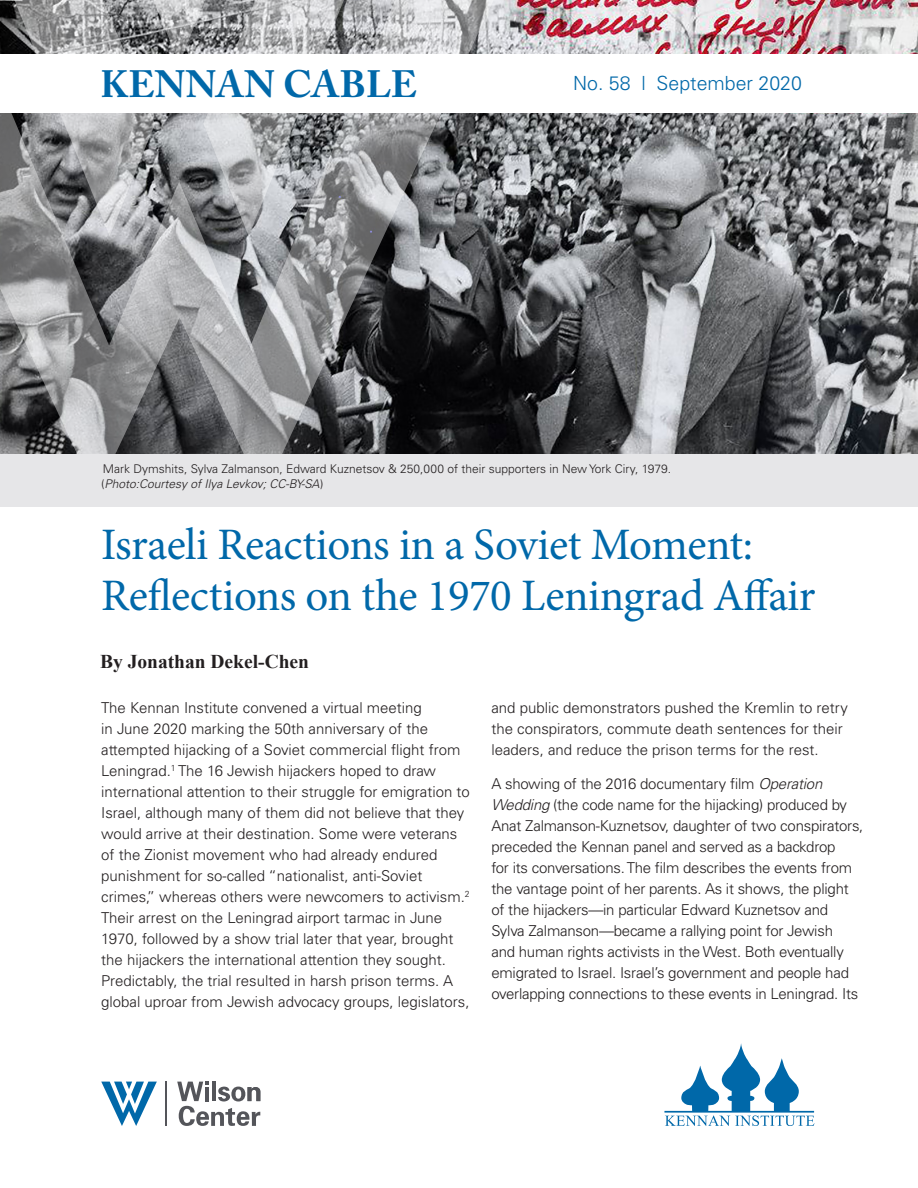
<style>
.page{position:relative;width:918px;height:1188px;background:#fff}
.page>*{position:absolute;margin:0;border:0;box-sizing:border-box;transform-origin:0 0}
.t1{font:45px/51px "Minion Pro";letter-spacing:-.01em;color:#0068a9}
.t2{font:700 37.8px "Adobe Caslon Pro";letter-spacing:.005em;color:#0068a9}
.brief{font:700 19.5px "Times New Roman";color:#231f20}
.t3{font:300 19.5px "Univers LT Std";color:#0068a9}
.body{font:300 15px/21px "Univers LT Std";color:#231f20}
.t4{font:300 12px/15px "Univers LT Std";color:#231f20}
.s1{font-style:italic}
</style>
<div class="page">
<img style="left:506px;top:0;width:412px;height:454px">
<svg style="left:0;top:0;width:506px;height:454px;background:#737476"></svg>
<svg style="left:4px;top:0;width:351px;height:236px;background:#97989a"></svg>
<svg style="left:664px;top:1043px;width:151px;height:83px"></svg>
<div style="left:0;top:54px;width:918px;height:59px;background:#fff"></div>
<div style="left:0;top:454px;width:918px;height:53px;background:#e6e6e8"></div>
<hr style="left:166px;top:1082px;width:1px;height:44px;background:#54555a">
<svg style="left:177px;top:1082px;width:83px;height:44px"></svg>
<svg style="left:101px;top:1082px;width:56px;height:44px"></svg>
<p class="t2" style="left:100px;top:62px;width:318px">KENNAN CABLE</p>
<p class="t3" style="left:573px;top:72px;width:230px">No. 58 l September 2020</p>
<p class="t4" style="left:101px;top:461px;width:571px">Mark Dymshits, Sylva Zalmanson, Edward Kuznetsov &amp; 250,000 of their supporters in New York Ciry, 1979. (<span class="s1">Photo:Courtesy of Ilya Levkov; CC-BY-SA</span>)</p>
<p class="t1" style="left:101px;top:520px;width:716px">Israeli Reactions in a Soviet Moment:<br>Reflections on the 1970 Leningrad Affair</p>
<p class="brief" style="left:100px;top:648px;width:211px">By Jonathan Dekel-Chen</p>
<p class="body" style="left:101px;top:697px;width:370px">The Kennan Institute convened a virtual meeting<br>in June 2020 marking the 50th anniversary of the attempted hijacking of a Soviet commercial flight from Leningrad.<sup>1</sup> The 16 Jewish hijackers hoped to draw international attention to their struggle for emigration to Israel, although many of them did not believe that they would arrive at their destination. Some were veterans of the Zionist movement who had already endured punishment for so-called “nationalist, anti-Soviet crimes,” whereas others were newcomers to activism.<sup>2<br></sup>Their arrest on the Leningrad airport tarmac in June 1970, followed by a show trial later that year, brought the hijackers the international attention they sought.<br>Predictably, the trial resulted in harsh prison terms. A global uproar from Jewish advocacy groups, legislators,</p>
<p class="body" style="left:491px;top:697px;width:358px">and public demonstrators pushed the Kremlin to retry the conspirators, commute death sentences for their leaders, and reduce the prison terms for the rest.</p>
<p class="body" style="left:491px;top:774px;width:374px">A showing of the 2016 documentary film <span class="s1">Operation Wedding</span> (the code name for the hijacking) produced by Anat Zalmanson-Kuznetsov, daughter of two conspirators, preceded the Kennan panel and served as a backdrop<br>for its conversations. The film describes the events from the vantage point of her parents. As it shows, the plight of the hijackers—in particular Edward Kuznetsov and Sylva Zalmanson—became a rallying point for Jewish<br>and human rights activists in the West. Both eventually emigrated to Israel. Israel’s government and people had overlapping connections to these events in Leningrad. Its</p>
</div>
